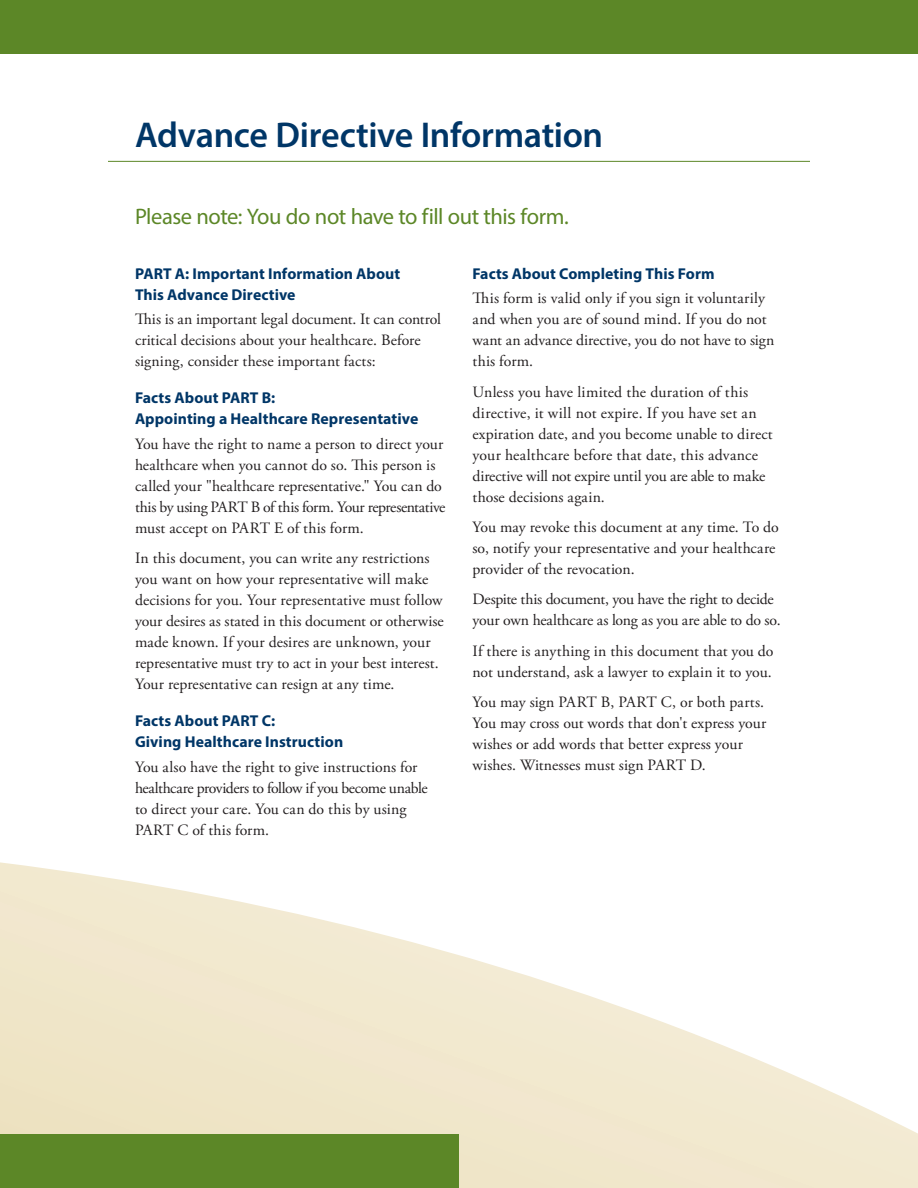
<style>
.page{position:relative;width:918px;height:1188px;background:#fff}
.page>*{position:absolute;margin:0;border:0;box-sizing:border-box;transform-origin:0 0}
.form_title{font:600 36px "Myriad Pro";letter-spacing:-.01em;color:#003667}
.part_headers{font:22.5px "Myriad Pro";letter-spacing:-.02em;color:#5c8727}
.body_copy{font:15.75px/21px "Adobe Garamond Pro";color:#231f20}
.body_heading{font:700 15.75px/21px "Myriad Pro";letter-spacing:.005em;color:#003667}
.body_copy-2{font:15.75px/21px "Adobe Garamond Pro";letter-spacing:-.02em;color:#231f20}
</style>
<div class="page">
<div style="left:0;top:0;width:918px;height:54px;background:#5c8727"></div>
<svg style="left:0;top:862px;width:918px;height:326px"></svg>
<div style="left:0;top:1134px;width:459px;height:54px;background:#5c8727"></div>
<hr style="left:108px;top:161px;width:702px;height:1px;background:#5c8727">
<p class="form_title" style="left:135px;top:112px;width:470px">Advance Directive Information</p>
<p class="part_headers" style="left:135px;top:203px;width:435px">Please note: You do not have to fill out this form.</p>
<p class="body_heading" style="left:135px;top:262px;width:267px">PART A: Important Information About<br>This Advance Directive</p>
<p class="body_copy" style="left:135px;top:309px;width:308px">This is an important legal document. It can control critical decisions about your healthcare. Before signing, consider these important facts:</p>
<p class="body_heading" style="left:135px;top:387px;width:285px">Facts About PART B:<br>Appointing a Healthcare Representative</p>
<p class="body_copy" style="left:135px;top:434px;width:312px">You have the right to name a person to direct your healthcare when you cannot do so. This person is called your "healthcare representative." You can do this by using PART B of this form. Your representative must accept on PART E of this form.</p>
<p class="body_copy" style="left:135px;top:548px;width:310px">In this document, you can write any restrictions you want on how your representative will make decisions for you. Your representative must follow your desires as stated in this document or otherwise made known. If your desires are unknown, your representative must try to act in your best interest.<br>Your representative can resign at any time.</p>
<p class="body_heading" style="left:135px;top:710px;width:210px">Facts About PART C:<br>Giving Healthcare Instruction</p>
<p class="body_copy" style="left:135px;top:757px;width:294px">You also have the right to give instructions for healthcare providers to follow if you become unable to direct your care. You can do this by using PART C of this form.</p>
<p class="body_heading" style="left:472px;top:262px;width:244px">Facts About Completing This Form</p>
<p class="body_copy" style="left:472px;top:288px;width:303px">This form is valid only if you sign it voluntarily and when you are of sound mind. If you do not want an advance directive, you do not have to sign this form.</p>
<p class="body_copy" style="left:472px;top:382px;width:302px">Unless you have limited the duration of this directive, it will not expire. If you have set an expiration date, and you become unable to direct your healthcare before that date, this advance directive will not expire until you are able to make those decisions again.</p>
<p class="body_copy" style="left:472px;top:517px;width:308px">You may revoke this document at any time. To do so, notify your representative and your healthcare provider of the revocation.</p>
<p class="body_copy-2" style="left:472px;top:590px;width:310px">Despite this document, you have the right to decide your own healthcare as long as you are able to do so.</p>
<p class="body_copy" style="left:472px;top:641px;width:303px">If there is anything in this document that you do not understand, ask a lawyer to explain it to you.</p>
<p class="body_copy" style="left:472px;top:692px;width:295px">You may sign PART B, PART C, or both parts.<br>You may cross out words that don't express your wishes or add words that better express your wishes. Witnesses must sign PART D.</p>
</div>
